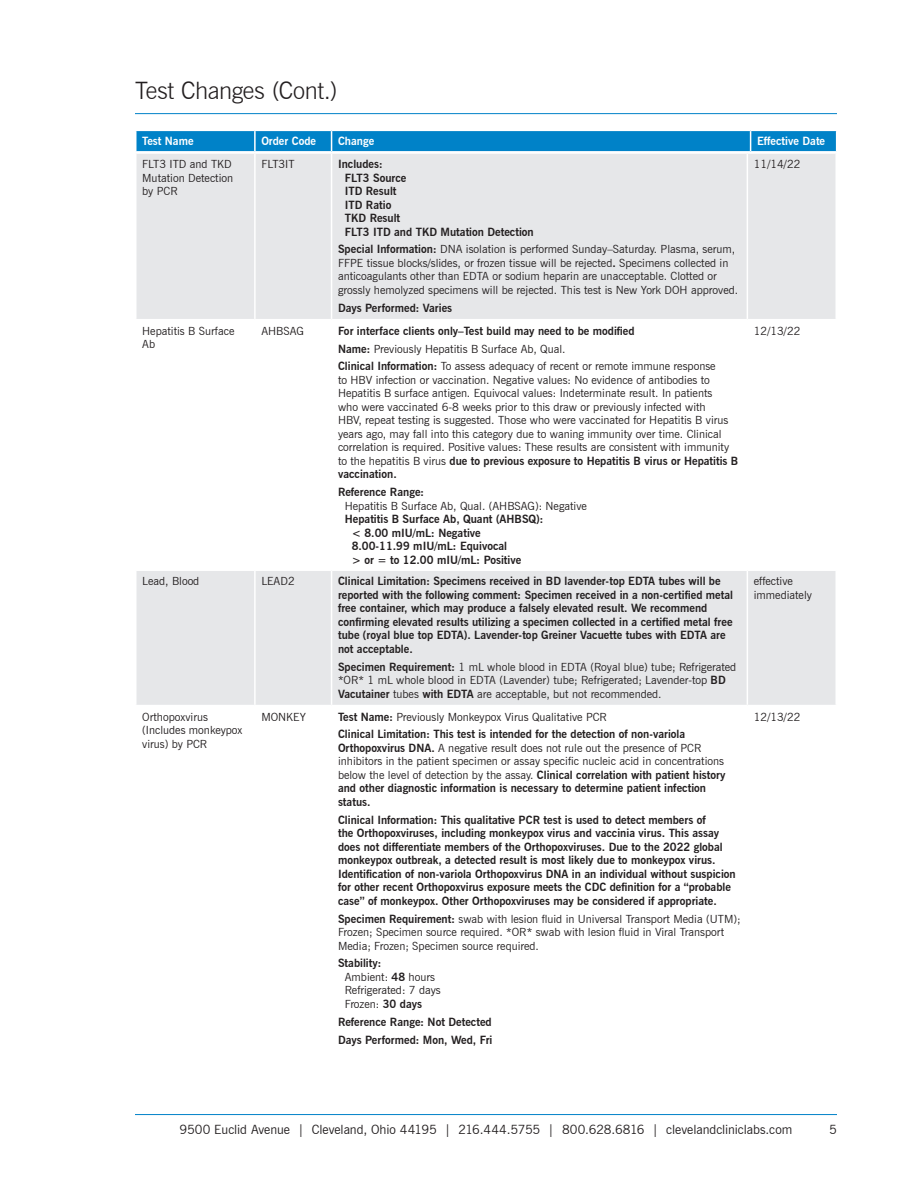
<style>
.page{position:relative;width:918px;height:1188px;background:#fff}
.page>*{position:absolute;margin:0;border:0;box-sizing:border-box;transform-origin:0 0}
.t1{font:300 24px "News Gothic BT";letter-spacing:-.015em;color:#231f20}
.t2{font:12.75px "News Gothic BT";letter-spacing:-.005em;color:#231f20}
.t3{font:11.25px/13.5px "News Gothic BT";color:#231f20}
.t4{font:700 11.25px/13.5px "News Gothic BT";color:#231f20}
.t5{font:700 11.25px "News Gothic BT";color:#fff}
.s1{font-weight:700}
.s2{font-weight:400}
</style>
<div class="page">
<hr style="left:135px;top:1114px;width:702px;height:1px;background:#0082c8">
<hr style="left:135px;top:113px;width:702px;height:1px;background:#0082c8">
<svg style="left:136px;top:130px;width:701px;height:21px;background:#0f89cb"></svg>
<svg style="left:136px;top:154px;width:700px;height:551px;fill:#e6e7e9"></svg>
<hr style="left:254px;top:154px;width:2px;height:165px;background:#fff">
<hr style="left:331px;top:154px;width:1px;height:165px;background:#fff">
<hr style="left:747px;top:154px;width:1px;height:165px;background:#fff">
<hr style="left:135px;top:319px;width:120px;height:1px;background:#fff">
<hr style="left:255px;top:319px;width:77px;height:1px;background:#fff">
<hr style="left:254px;top:320px;width:2px;height:249px;background:#fff">
<hr style="left:332px;top:319px;width:415px;height:1px;background:#fff">
<hr style="left:331px;top:320px;width:1px;height:249px;background:#fff">
<hr style="left:747px;top:319px;width:90px;height:1px;background:#fff">
<hr style="left:747px;top:320px;width:1px;height:249px;background:#fff">
<hr style="left:135px;top:569px;width:120px;height:2px;background:#fff">
<hr style="left:255px;top:569px;width:77px;height:2px;background:#fff">
<hr style="left:254px;top:571px;width:2px;height:134px;background:#fff">
<hr style="left:332px;top:569px;width:415px;height:2px;background:#fff">
<hr style="left:331px;top:571px;width:1px;height:134px;background:#fff">
<hr style="left:747px;top:569px;width:90px;height:2px;background:#fff">
<hr style="left:747px;top:571px;width:1px;height:134px;background:#fff">
<h1 class="t1" style="left:135px;top:76px;width:204px">Test Changes (Cont.)</h1>
<p class="t5" style="left:142px;top:135px;width:53px">Test Name</p>
<p class="t5" style="left:261px;top:135px;width:56px">Order Code</p>
<p class="t5" style="left:338px;top:135px;width:38px">Change</p>
<p class="t5" style="left:757px;top:135px;width:70px">Effective Date</p>
<p class="t3" style="left:142px;top:157px;width:92px;text-align:justify">FLT3 ITD and TKD Mutation Detection by PCR</p>
<p class="t3" style="left:261px;top:157px;width:35px">FLT3IT</p>
<p class="t4" style="left:345px;top:157px;width:191px;text-indent:-7px">Includes:<br>FLT3 Source<br>ITD Result<br>ITD Ratio<br>TKD Result<br>FLT3 ITD and TKD Mutation Detection</p>
<p class="t3" style="left:338px;top:243px;width:402px"><span class="s1">Special Information:</span> DNA isolation is performed Sunday–Saturday. Plasma, serum, FFPE tissue blocks/slides, or frozen tissue will be rejected<span class="s1">.</span> Specimens collected in anticoagulants other than EDTA or sodium heparin are unacceptable. Clotted or grossly hemolyzed specimens will be rejected. This test is New York DOH approved.</p>
<p class="t4" style="left:338px;top:301px;width:116px">Days Performed: Varies</p>
<p class="t3" style="left:754px;top:157px;width:48px">11/14/22</p>
<p class="t3" style="left:142px;top:324px;width:94px">Hepatitis B Surface<br>Ab</p>
<p class="t3" style="left:261px;top:324px;width:44px">AHBSAG</p>
<p class="t3" style="left:338px;top:322px;width:379px;line-height:17.9px"><span class="s1">For interface clients only–Test build may need to be modified<br>Name:</span> Previously Hepatitis B Surface Ab, Qual.<br><span class="s1">Clinical Information:</span> To assess adequacy of recent or remote immune response</p>
<p class="t3" style="left:338px;top:373px;width:402px">to HBV infection or vaccination. Negative values: No evidence of antibodies to Hepatitis B surface antigen. Equivocal values: Indeterminate result. In patients<br>who were vaccinated 6-8 weeks prior to this draw or previously infected with<br>HBV, repeat testing is suggested. Those who were vaccinated for Hepatitis B virus years ago, may fall into this category due to waning immunity over time. Clinical correlation is required. Positive values: These results are consistent with immunity to the hepatitis B virus <span class="s1">due to previous exposure to Hepatitis B virus or Hepatitis B vaccination.</span></p>
<p class="t4" style="left:338px;top:485px;width:88px">Reference Range:</p>
<p class="t3" style="left:345px;top:499px;width:244px">Hepatitis B Surface Ab, Qual. (AHBSAG): Negative</p>
<p class="t4" style="left:352px;top:512px;width:193px;text-indent:-7px">Hepatitis B Surface Ab, Quant (AHBSQ): &lt; 8.00 mIU/mL: Negative<br>8.00-11.99 mIU/mL: Equivocal<br>&gt; or = to 12.00 mIU/mL: Positive</p>
<p class="t3" style="left:142px;top:574px;width:59px">Lead, Blood</p>
<p class="t3" style="left:261px;top:574px;width:35px">LEAD2</p>
<p class="t4" style="left:338px;top:574px;width:397px">Clinical Limitation: Specimens received in BD lavender-top EDTA tubes will be reported with the following comment: Specimen received in a non-certified metal free container, which may produce a falsely elevated result. We recommend confirming elevated results utilizing a specimen collected in a certified metal free tube (royal blue top EDTA). Lavender-top Greiner Vacuette tubes with EDTA are not acceptable.</p>
<p class="t3" style="left:338px;top:660px;width:400px"><span class="s1">Specimen Requirement:</span> 1 mL whole blood in EDTA (Royal blue) tube; Refrigerated *OR* 1 mL whole blood in EDTA (Lavender) tube; Refrigerated; Lavender-top <span class="s1">BD<br>Vacutainer</span> tubes <span class="s1">with EDTA</span> are acceptable, but not recommended.</p>
<p class="t3" style="left:142px;top:710px;width:102px">Orthopoxvirus (Includes monkeypox virus) by PCR</p>
<p class="t3" style="left:261px;top:710px;width:46px">MONKEY</p>
<p class="t4" style="left:338px;top:708px;width:349px;line-height:17.9px">Test Name: <span class="s2">Previously Monkeypox Virus Qualitative PCR<br></span>Clinical Limitation: This test is intended for the detection of non-variola</p>
<p class="t3" style="left:338px;top:741px;width:389px"><span class="s1">Orthopoxvirus DNA.</span> A negative result does not rule out the presence of PCR inhibitors in the patient specimen or assay specific nucleic acid in concentrations below the level of detection by the assay. <span class="s1">Clinical correlation with patient history and other diagnostic information is necessary to determine patient infection status.</span></p>
<p class="t4" style="left:338px;top:813px;width:399px">Clinical Information: This qualitative PCR test is used to detect members of<br>the Orthopoxviruses, including monkeypox virus and vaccinia virus. This assay does not differentiate members of the Orthopoxviruses. Due to the 2022 global monkeypox outbreak, a detected result is most likely due to monkeypox virus.<br>Identification of non-variola Orthopoxvirus DNA in an individual without suspicion for other recent Orthopoxvirus exposure meets the CDC definition for a “probable case” of monkeypox. Other Orthopoxviruses may be considered if appropriate.</p>
<p class="t3" style="left:338px;top:912px;width:404px"><span class="s1">Specimen Requirement:</span> swab with lesion fluid in Universal Transport Media (UTM);<br>Frozen; Specimen source required. *OR* swab with lesion fluid in Viral Transport<br>Media; Frozen; Specimen source required.</p>
<p class="t3" style="left:345px;top:957px;width:98px;text-indent:-7px"><span class="s1">Stability:<br></span>Ambient: <span class="s1">48</span> hours<br>Refrigerated: 7 days<br>Frozen: <span class="s1">30 days</span></p>
<p class="t4" style="left:338px;top:1013px;width:156px;line-height:17.9px">Reference Range: Not Detected<br>Days Performed: Mon, Wed, Fri</p>
<p class="t3" style="left:754px;top:324px;width:48px">12/13/22</p>
<p class="t3" style="left:754px;top:574px;width:60px">effective immediately</p>
<p class="t3" style="left:754px;top:710px;width:48px">12/13/22</p>
<p class="t2" style="left:180px;top:1122px;width:614px">9500 Euclid Avenue | Cleveland, Ohio 44195 | 216.444.5755 | 800.628.6816 | clevelandcliniclabs.com</p>
<p class="t2" style="left:829px;top:1122px;width:9px">5</p>
</div>
